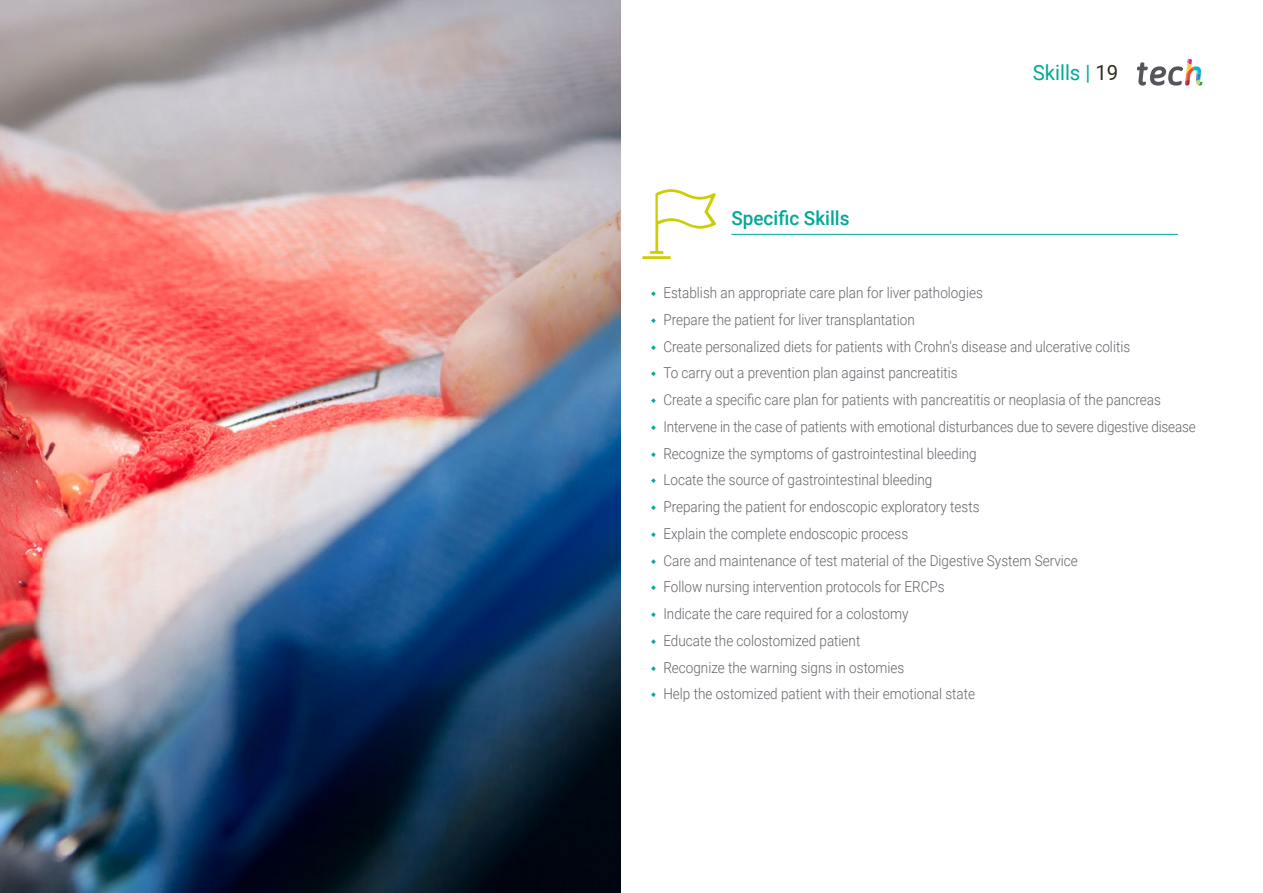
<style>
.page{position:relative;width:1263px;height:893px;background:#fff}
.page>*{position:absolute;margin:0;border:0;box-sizing:border-box;transform-origin:0 0}
.t1{font:21px "Roboto";color:#00a996}
.t2{font:500 19.5px "Roboto";color:#00a996}
.t3{font:300 15px/26.7px "Roboto";color:#61646a;scale:.9 1}
.s1{color:#312e20}
</style>
<div class="page">
<img style="left:0;top:0;width:621px;height:893px">
<hr style="left:731px;top:234px;width:447px;height:1px;background:#00a996">
<hr style="left:642px;top:256px;width:29px;height:3px;background:#cdce00">
<svg style="left:650px;top:189px;width:66px;height:65px"></svg>
<svg style="left:1137px;top:59px;width:65px;height:27px"></svg>
<h2 class="t2" style="left:731px;top:205px;width:120px">Specific Skills</h2>
<h1 class="t1" style="left:1033px;top:57px;width:87px">Skills | <span class="s1">19</span></h1>
<p class="t3" style="left:663px;top:279px;width:593px">Establish an appropriate care plan for liver pathologies<br>Prepare the patient for liver transplantation<br>Create personalized diets for patients with Crohn's disease and ulcerative colitis<br>To carry out a prevention plan against pancreatitis<br>Create a specific care plan for patients with pancreatitis or neoplasia of the pancreas Intervene in the case of patients with emotional disturbances due to severe digestive disease Recognize the symptoms of gastrointestinal bleeding<br>Locate the source of gastrointestinal bleeding<br>Preparing the patient for endoscopic exploratory tests<br>Explain the complete endoscopic process<br>Care and maintenance of test material of the Digestive System Service<br>Follow nursing intervention protocols for ERCPs<br>Indicate the care required for a colostomy<br>Educate the colostomized patient<br>Recognize the warning signs in ostomies<br>Help the ostomized patient with their emotional state</p>
</div>
